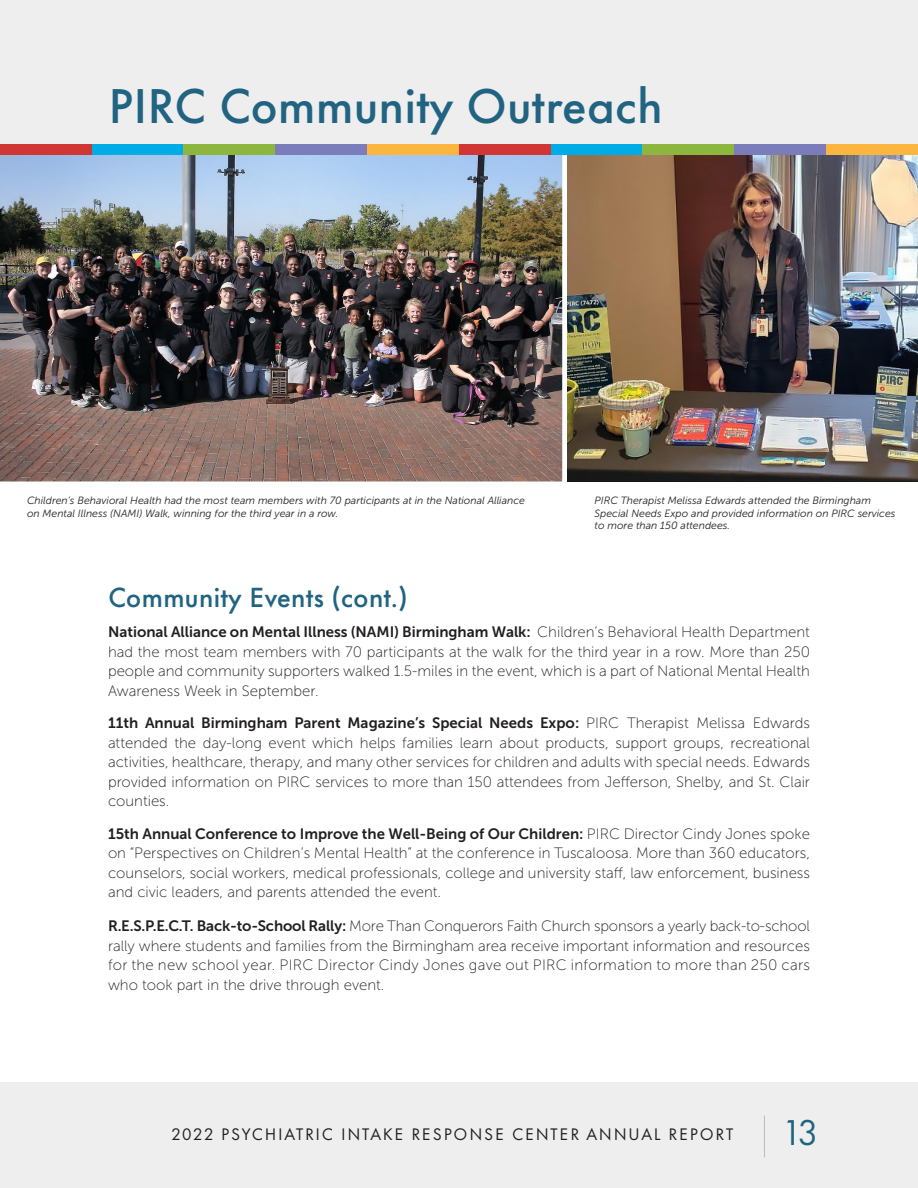
<style>
.page{position:relative;width:918px;height:1188px;background:#fff}
.page>*{position:absolute;margin:0;border:0;box-sizing:border-box;transform-origin:0 0}
.t1{font:500 45px "Futura Now Text";letter-spacing:-.01em;color:#216481}
.t2{font:33px "Futura Now Text";color:#216481}
.t3{font:500 25.5px "Futura Now Text";letter-spacing:-.005em;color:#216481}
.t4{font:15.3px "Futura Now Text";letter-spacing:.11em;color:#231f20}
.t5{font:15px/19.5px "Museo Sans 100";color:#231f20;text-align:justify}
.t6{font:italic 10.5px/12.6px "Museo Sans 300";color:#231f20}
.s1{font-family:"Museo Sans 700"}
</style>
<div class="page">
<div style="left:0;top:1082px;width:918px;height:106px;background:#eeeeef"></div>
<div style="left:0;top:0;width:918px;height:148px;background:#eeeeef"></div>
<img style="left:568px;top:154px;width:350px;height:327px">
<img style="left:0;top:154px;width:562px;height:327px">
<div style="left:0;top:144px;width:92px;height:10px;background:#d03734"></div>
<div style="left:92px;top:144px;width:92px;height:10px;background:#00ace5"></div>
<div style="left:184px;top:144px;width:91px;height:10px;background:#8cb63e"></div>
<div style="left:275px;top:144px;width:92px;height:10px;background:#7b7dbb"></div>
<div style="left:367px;top:144px;width:92px;height:10px;background:#fcb640"></div>
<div style="left:459px;top:144px;width:92px;height:10px;background:#d03734"></div>
<div style="left:551px;top:144px;width:92px;height:10px;background:#00ace5"></div>
<div style="left:643px;top:144px;width:91px;height:10px;background:#8cb63e"></div>
<div style="left:734px;top:144px;width:92px;height:10px;background:#7b7dbb"></div>
<div style="left:826px;top:144px;width:92px;height:10px;background:#fcb640"></div>
<hr style="left:764px;top:1116px;width:1px;height:41px;background:#bcbdc0">
<p class="t1" style="left:108px;top:68px;width:556px">PIRC Community Outreach</p>
<p class="t6" style="left:27px;top:494px;width:500px">Children’s Behavioral Health had the most team members with 70 participants at in the National Alliance on Mental Illness (NAMI) Walk, winning for the third year in a row.</p>
<p class="t6" style="left:595px;top:494px;width:302px">PIRC Therapist Melissa Edwards attended the Birmingham<br>Special Needs Expo and provided information on PIRC services to more than 150 attendees.</p>
<p class="t3" style="left:108px;top:577px;width:301px">Community Events (cont.)</p>
<p class="t5" style="left:108px;top:622px;width:704px"><span class="s1">National Alliance on Mental Illness (NAMI) Birmingham Walk:</span> Children’s Behavioral Health Department had the most team members with 70 participants at the walk for the third year in a row. More than 250 people and community supporters walked 1.5-miles in the event, which is a part of National Mental Health Awareness Week in September.</p>
<p class="t5" style="left:108px;top:713px;width:704px"><span class="s1">11th Annual Birmingham Parent Magazine’s Special Needs Expo:</span> PIRC Therapist Melissa Edwards attended the day-long event which helps families learn about products, support groups, recreational activities, healthcare, therapy, and many other services for children and adults with special needs. Edwards provided information on PIRC services to more than 150 attendees from Jefferson, Shelby, and St. Clair counties.</p>
<p class="t5" style="left:108px;top:824px;width:704px"><span class="s1">15th Annual Conference to Improve the Well-Being of Our Children:</span> PIRC Director Cindy Jones spoke on “Perspectives on Children’s Mental Health” at the conference in Tuscaloosa. More than 360 educators, counselors, social workers, medical professionals, college and university staff, law enforcement, business and civic leaders, and parents attended the event.</p>
<p class="t5" style="left:108px;top:916px;width:704px"><span class="s1">R.E.S.P.E.C.T. Back-to-School Rally:</span> More Than Conquerors Faith Church sponsors a yearly back-to-school rally where students and families from the Birmingham area receive important information and resources for the new school year. PIRC Director Cindy Jones gave out PIRC information to more than 250 cars who took part in the drive through event.</p>
<p class="t4" style="left:171px;top:1122px;width:563px">2022 PSYCHIATRIC INTAKE RESPONSE CENTER ANNUAL REPORT</p>
<h2 class="t2" style="left:787px;top:1107px;width:32px">13</h2>
</div>
